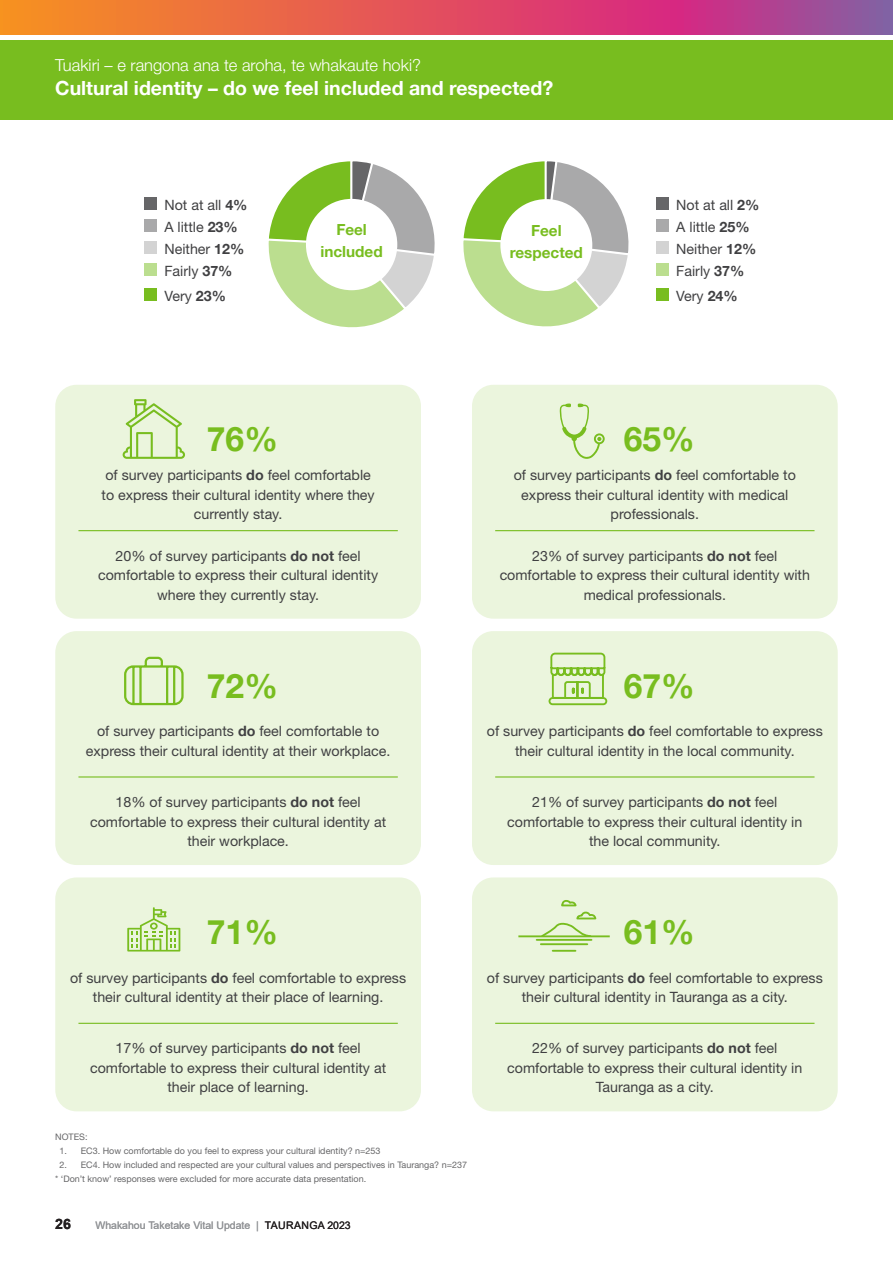
<style>
.page{position:relative;width:893px;height:1263px;background:#fff}
.page>*{position:absolute;margin:0;border:0;box-sizing:border-box;transform-origin:0 0}
.Subhead_3{font:700 33.6px "Helvetica Neue LT Pro";color:#78bd1f}
.Banner_Heading{font:700 19.5px "Helvetica Neue LT Pro";color:#fff}
.Banner_Heading-2{font:300 16.5px "Helvetica Neue LT Pro";color:#fff}
.Subhead_3-2{font:700 15.3px/22px "Helvetica Neue LT Pro";color:#78bd1f;text-align:center}
.Body_Copy{font:14.25px/19.5px "Helvetica Neue LT Pro";color:#404042;text-align:center}
.t1{font:700 14.25px "Arial";color:#231f20}
.t2{font:10.5px "Arial";color:#939598}
.t3{font:10.5px "Arial";letter-spacing:.035em;color:#231f20}
.Footnote{font:9px "Helvetica Neue LT Pro";color:#666668}
.s1{font-weight:700}
</style>
<div class="page">
<svg style="left:0;top:0;width:893px;height:34px"></svg>
<div style="left:0;top:40px;width:893px;height:79px;background:#78bd1f"></div>
<svg style="left:268px;top:161px;width:167px;height:167px"></svg>
<svg style="left:463px;top:161px;width:166px;height:166px"></svg>
<div style="left:55px;top:385px;width:366px;height:234px;background:#ebf5dd;border-radius:21px"></div>
<div style="left:472px;top:385px;width:366px;height:234px;background:#ebf5dd;border-radius:21px"></div>
<div style="left:55px;top:631px;width:366px;height:234px;background:#ebf5dd;border-radius:21px"></div>
<div style="left:472px;top:631px;width:366px;height:234px;background:#ebf5dd;border-radius:21px"></div>
<div style="left:55px;top:877px;width:366px;height:234px;background:#ebf5dd;border-radius:21px"></div>
<div style="left:472px;top:877px;width:366px;height:234px;background:#ebf5dd;border-radius:21px"></div>
<div style="left:306px;top:199px;width:91px;height:91px;background:#fff;border-radius:50%"></div>
<div style="left:500px;top:199px;width:92px;height:92px;background:#fff;border-radius:50%"></div>
<div style="left:656px;top:197px;width:13px;height:13px;background:#666668"></div>
<div style="left:656px;top:219px;width:13px;height:13px;background:#a9a9aa"></div>
<div style="left:656px;top:263px;width:13px;height:13px;background:#bbde8f"></div>
<div style="left:656px;top:241px;width:13px;height:13px;background:#d3d3d3"></div>
<div style="left:656px;top:288px;width:13px;height:13px;background:#78bd1f"></div>
<div style="left:144px;top:197px;width:13px;height:13px;background:#666668"></div>
<div style="left:144px;top:219px;width:13px;height:13px;background:#a9a9aa"></div>
<div style="left:144px;top:263px;width:13px;height:13px;background:#bbde8f"></div>
<div style="left:144px;top:241px;width:13px;height:13px;background:#d3d3d3"></div>
<div style="left:144px;top:288px;width:13px;height:13px;background:#78bd1f"></div>
<svg style="left:123px;top:399px;width:62px;height:60px"></svg>
<svg style="left:127px;top:907px;width:53px;height:44px"></svg>
<svg style="left:124px;top:656px;width:60px;height:50px"></svg>
<svg style="left:540px;top:900px;width:57px;height:38px"></svg>
<hr style="left:518px;top:935px;width:92px;height:2px;background:#78bd1f">
<hr style="left:537px;top:939px;width:54px;height:2px;background:#78bd1f">
<hr style="left:541px;top:943px;width:46px;height:2px;background:#78bd1f">
<hr style="left:553px;top:950px;width:22px;height:2px;background:#78bd1f">
<svg style="left:560px;top:404px;width:45px;height:55px"></svg>
<hr style="left:78px;top:530px;width:320px;height:1px;background:#78bd1f">
<hr style="left:495px;top:530px;width:319px;height:1px;background:#78bd1f">
<hr style="left:78px;top:776px;width:320px;height:1px;background:#78bd1f">
<hr style="left:495px;top:776px;width:319px;height:1px;background:#78bd1f">
<hr style="left:78px;top:1023px;width:320px;height:1px;background:#78bd1f">
<hr style="left:495px;top:1023px;width:319px;height:1px;background:#78bd1f">
<svg style="left:548px;top:652px;width:60px;height:54px"></svg>
<p class="Banner_Heading-2" style="left:55px;top:55px;width:367px">Tuakiri – e rangona ana te aroha, te whakaute hoki?</p>
<p class="Banner_Heading" style="left:55px;top:76px;width:499px">Cultural identity – do we feel included and respected?</p>
<p class="Body_Copy" style="left:164px;top:195px;width:85px">Not at all <span class="s1">4%</span></p>
<p class="Body_Copy" style="left:164px;top:217px;width:75px">A little <span class="s1">23%</span></p>
<p class="Body_Copy" style="left:164px;top:261px;width:70px">Fairly <span class="s1">37%</span></p>
<p class="Body_Copy" style="left:164px;top:239px;width:81px">Neither <span class="s1">12%</span></p>
<p class="Body_Copy" style="left:164px;top:285px;width:63px">Very <span class="s1">23%</span></p>
<p class="Subhead_3-2" style="left:320px;top:218px;width:64px">Feel included</p>
<p class="Subhead_3-2" style="left:510px;top:219px;width:75px">Feel respected</p>
<p class="Body_Copy" style="left:676px;top:195px;width:85px">Not at all <span class="s1">2%</span></p>
<p class="Body_Copy" style="left:676px;top:217px;width:75px">A little <span class="s1">25%</span></p>
<p class="Body_Copy" style="left:676px;top:261px;width:70px">Fairly <span class="s1">37%</span></p>
<p class="Body_Copy" style="left:676px;top:239px;width:81px">Neither <span class="s1">12%</span></p>
<p class="Body_Copy" style="left:676px;top:285px;width:63px">Very <span class="s1">24%</span></p>
<p class="Subhead_3" style="left:207px;top:419px;width:72px">76%</p>
<p class="Subhead_3" style="left:624px;top:419px;width:72px">65%</p>
<p class="Body_Copy" style="left:102px;top:465px;width:275px">of survey participants <span class="s1">do</span> feel comfortable to express their cultural identity where they currently stay.</p>
<p class="Body_Copy" style="left:514px;top:465px;width:284px">of survey participants <span class="s1">do</span> feel comfortable to express their cultural identity with medical professionals.</p>
<p class="Body_Copy" style="left:98px;top:545px;width:282px">20% of survey participants <span class="s1">do not</span> feel comfortable to express their cultural identity where they currently stay.</p>
<p class="Body_Copy" style="left:500px;top:545px;width:312px">23% of survey participants <span class="s1">do not</span> feel comfortable to express their cultural identity with medical professionals.</p>
<p class="Subhead_3" style="left:207px;top:665px;width:72px">72%</p>
<p class="Subhead_3" style="left:624px;top:665px;width:72px">67%</p>
<p class="Body_Copy" style="left:86px;top:721px;width:306px">of survey participants <span class="s1">do</span> feel comfortable to express their cultural identity at their workplace.</p>
<p class="Body_Copy" style="left:487px;top:721px;width:337px">of survey participants <span class="s1">do</span> feel comfortable to express their cultural identity in the local community.</p>
<p class="Body_Copy" style="left:90px;top:792px;width:298px">18% of survey participants <span class="s1">do not</span> feel comfortable to express their cultural identity at their workplace.</p>
<p class="Body_Copy" style="left:507px;top:792px;width:297px">21% of survey participants <span class="s1">do not</span> feel comfortable to express their cultural identity in the local community.</p>
<p class="Subhead_3" style="left:207px;top:911px;width:72px">71%</p>
<p class="Subhead_3" style="left:624px;top:911px;width:72px">61%</p>
<p class="Body_Copy" style="left:70px;top:967px;width:337px">of survey participants <span class="s1">do</span> feel comfortable to express their cultural identity at their place of learning.</p>
<p class="Body_Copy" style="left:487px;top:967px;width:337px">of survey participants <span class="s1">do</span> feel comfortable to express their cultural identity in Tauranga as a city.</p>
<p class="Body_Copy" style="left:90px;top:1038px;width:298px">17% of survey participants <span class="s1">do not</span> feel comfortable to express their cultural identity at their place of learning.</p>
<p class="Body_Copy" style="left:507px;top:1038px;width:297px">22% of survey participants <span class="s1">do not</span> feel comfortable to express their cultural identity in<br>Tauranga as a city.</p>
<p class="Footnote" style="left:55px;top:1131px;width:34px">NOTES:</p>
<p class="Footnote" style="left:60px;top:1145px;width:323px">1. EC3. How comfortable do you feel to express your cultural identity? n=253</p>
<p class="Footnote" style="left:60px;top:1159px;width:409px">2. EC4. How included and respected are your cultural values and perspectives in Tauranga? n=237</p>
<p class="Footnote" style="left:55px;top:1173px;width:312px">* ‘Don’t know’ responses were excluded for more accurate data presentation.</p>
<p class="t1" style="left:55px;top:1214px;width:17px">26</p>
<p class="t2" style="left:95px;top:1218px;width:165px">Whakahou Taketake Vital Update |</p>
<p class="t3" style="left:265px;top:1218px;width:88px">TAURANGA 2023</p>
</div>
